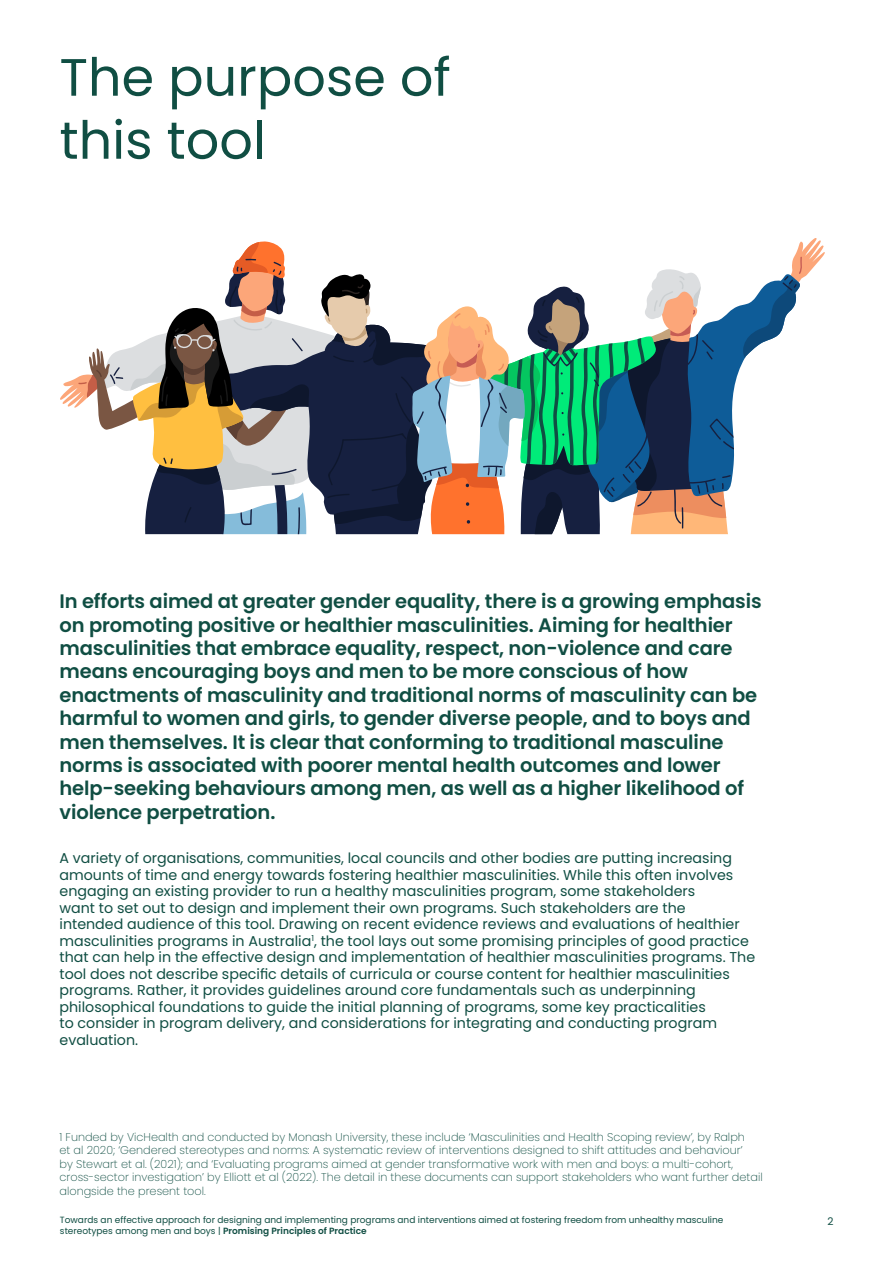
<style>
.page{position:relative;width:893px;height:1263px;background:#fff}
.page>*{position:absolute;margin:0;border:0;box-sizing:border-box;transform-origin:0 0}
.t1{font:52.5px/63px "Poppins";color:#104e43}
.t2{font:600 19.5px/23.4px "Poppins";letter-spacing:-.005em;color:#104e43}
.t3{font:14.25px/16.5px "Poppins";color:#104e43}
.t4{font:200 11.25px/13.5px "Poppins";color:#104e43}
.t5{font:10.5px "Poppins";color:#104e43}
.t6{font:9px/10.8px "Poppins";color:#104e43}
.s1{font-weight:600}
</style>
<div class="page">
<svg style="left:60px;top:238px;width:765px;height:296px"></svg>
<p class="t1" style="left:60px;top:46px;width:393px">The purpose of this tool</p>
<p class="t2" style="left:60px;top:590px;width:704px">In efforts aimed at greater gender equality, there is a growing emphasis on promoting positive or healthier masculinities. Aiming for healthier masculinities that embrace equality, respect, non-violence and care means encouraging boys and men to be more conscious of how enactments of masculinity and traditional norms of masculinity can be harmful to women and girls, to gender diverse people, and to boys and men themselves. It is clear that conforming to traditional masculine norms is associated with poorer mental health outcomes and lower help-seeking behaviours among men, as well as a higher likelihood of violence perpetration.</p>
<p class="t3" style="left:60px;top:850px;width:697px">A variety of organisations, communities, local councils and other bodies are putting increasing amounts of time and energy towards fostering healthier masculinities. While this often involves engaging an existing provider to run a healthy masculinities program, some stakeholders<br>want to set out to design and implement their own programs. Such stakeholders are the<br>intended audience of this tool. Drawing on recent evidence reviews and evaluations of healthier masculinities programs in Australia<sup>1</sup>, the tool lays out some promising principles of good practice that can help in the effective design and implementation of healthier masculinities programs. The tool does not describe specific details of curricula or course content for healthier masculinities programs. Rather, it provides guidelines around core fundamentals such as underpinning philosophical foundations to guide the initial planning of programs, some key practicalities<br>to consider in program delivery, and considerations for integrating and conducting program evaluation.</p>
<p class="t4" style="left:60px;top:1130px;width:705px">1 Funded by VicHealth and conducted by Monash University, these include ‘Masculinities and Health Scoping review’, by Ralph<br>et al 2020; ‘Gendered stereotypes and norms: A systematic review of interventions designed to shift attitudes and behaviour’<br>by Stewart et al. (2021); and ‘Evaluating programs aimed at gender transformative work with men and boys: a multi-cohort, cross-sector investigation’ by Elliott et al (2022). The detail in these documents can support stakeholders who want further detail alongside the present tool.</p>
<p class="t6" style="left:60px;top:1214px;width:665px">Towards an effective approach for designing and implementing programs and interventions aimed at fostering freedom from unhealthy masculine stereotypes among men and boys | <span class="s1">Promising Principles of Practice</span></p>
<p class="t5" style="left:827px;top:1215px;width:8px">2</p>
</div>
